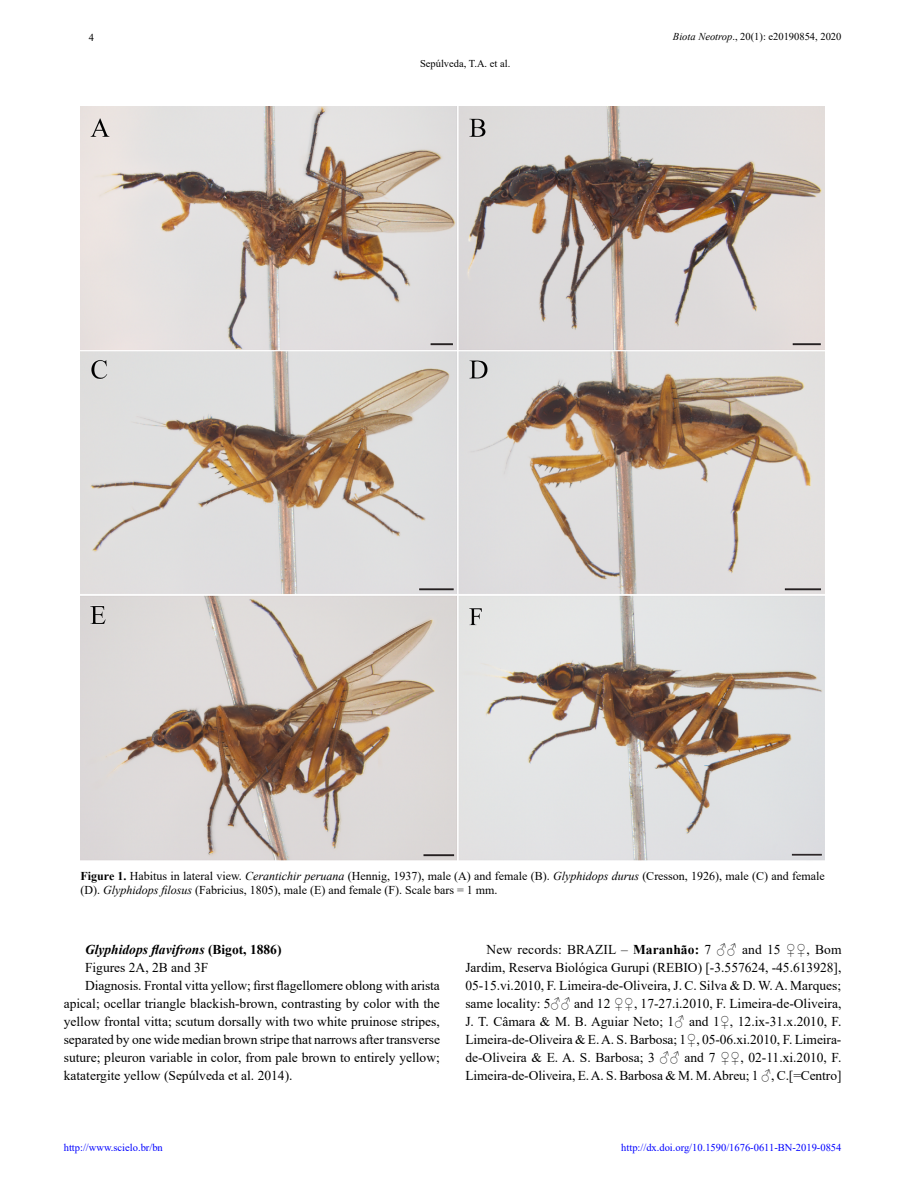
<style>
.page{position:relative;width:918px;height:1188px;background:#fff}
.page>*{position:absolute;margin:0;border:0;box-sizing:border-box;transform-origin:0 0}
.t1{font:13.5px/18px "Times New Roman";color:#000;text-align:justify}
.t2{font:italic 700 13.5px "Times New Roman";color:#000}
.t3{font:12px/14.4px "Times New Roman";color:#000}
.t4{font:10.5px "Times New Roman";color:#00f}
.t5{font:10.5px "Times New Roman";color:#000}
.s1{font-style:italic}
.s2{font-weight:700}
.s3{font-style:normal}
</style>
<div class="page">
<img style="left:81px;top:106px;width:744px;height:755px">
<p class="t5" style="left:89px;top:31px;width:7px">4</p>
<p class="t5" style="left:420px;top:56px;width:92px">Sepúlveda, T.A. et al.</p>
<p class="t5" style="left:673px;top:29px;width:170px"><span class="s1">Biota Neotrop</span>., 20(1): e20190854, 2020</p>
<p class="t3" style="left:81px;top:868px;width:746px"><span class="s2">Figure 1.</span> Habitus in lateral view. <span class="s1">Cerantichir peruana</span> (Hennig, 1937), male (A) and female (B). <span class="s1">Glyphidops durus</span> (Cresson, 1926), male (C) and female (D). <span class="s1">Glyphidops filosus</span> (Fabricius, 1805), male (E) and female (F). Scale bars = 1 mm.</p>
<p class="t2" style="left:85px;top:940px;width:198px">Glyphidops flavifrons <span class="s3">(Bigot, 1886)</span></p>
<p class="t1" style="left:85px;top:958px;width:125px">Figures 2A, 2B and 3F</p>
<p class="t1" style="left:85px;top:976px;width:356px">Diagnosis. Frontal vitta yellow; first flagellomere oblong with arista</p>
<p class="t1" style="left:64px;top:994px;width:378px">apical; ocellar triangle blackish-brown, contrasting by color with the</p>
<p class="t1" style="left:64px;top:1012px;width:378px">yellow frontal vitta; scutum dorsally with two white pruinose stripes,</p>
<p class="t1" style="left:64px;top:1030px;width:378px">separated by one wide median brown stripe that narrows after transverse</p>
<p class="t1" style="left:64px;top:1048px;width:378px">suture; pleuron variable in color, from pale brown to entirely yellow;</p>
<p class="t1" style="left:64px;top:1066px;width:230px">katatergite yellow (Sepúlveda et al. 2014).</p>
<p class="t1" style="left:465px;top:940px;width:378px;text-indent:21px">New records: BRAZIL – <span class="s2">Maranhão:</span> 7 ♂♂ and 15 ♀♀, Bom Jardim, Reserva Biológica Gurupi (REBIO) [-3.557624, -45.613928], 05-15.vi.2010, F. Limeira-de-Oliveira, J. C. Silva &amp; D. W. A. Marques; same locality: 5♂♂ and 12 ♀♀, 17-27.i.2010, F. Limeira-de-Oliveira, J. T. Câmara &amp; M. B. Aguiar Neto; 1♂ and 1♀, 12.ix-31.x.2010, F.<br>Limeira-de-Oliveira &amp; E. A. S. Barbosa; 1♀, 05-06.xi.2010, F. Limeira&shy;de-Oliveira &amp; E. A. S. Barbosa; 3 ♂♂ and 7 ♀♀, 02-11.xi.2010, F.<br>Limeira-de-Oliveira, E. A. S. Barbosa &amp; M. M. Abreu; 1 ♂, C.[=Centro]</p>
<p class="t4" style="left:64px;top:1140px;width:101px">http://www.scielo.br/bn</p>
<p class="t4" style="left:621px;top:1140px;width:222px">http://dx.doi.org/10.1590/1676-0611-BN-2019-0854</p>
</div>
